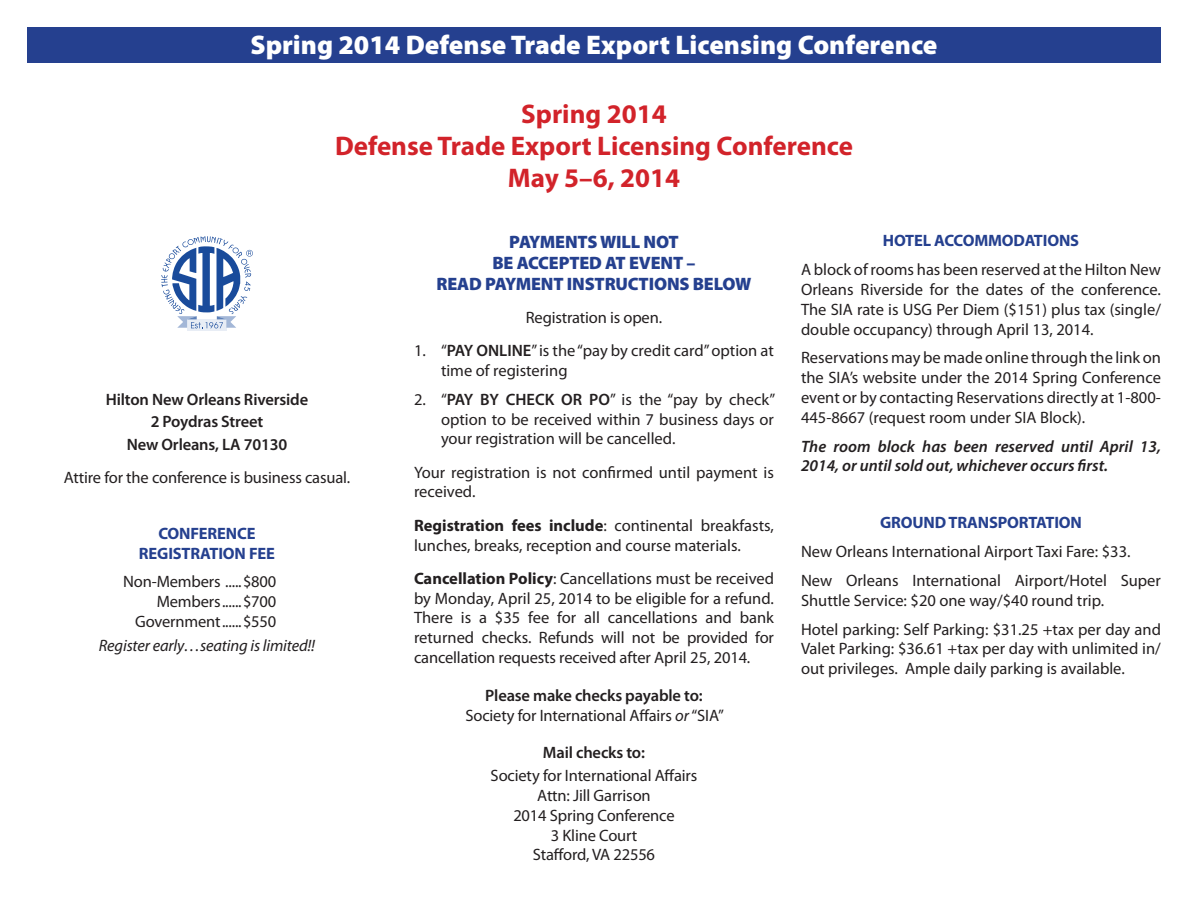
<style>
.page{position:relative;width:1188px;height:918px;background:#fff}
.page>*{position:absolute;margin:0;border:0;box-sizing:border-box;transform-origin:0 0}
.t1{font:700 27px/32.4px "Myriad Pro";color:#d2232a;text-align:center}
.t2{font:900 27px "Myriad Pro";color:#fff}
.t3{font:900 18px/21px "Myriad Pro";letter-spacing:-.01em;color:#25408f;text-align:center}
.t4{font:16.5px/19.8px "Myriad Pro";color:#231f20}
.t5{font:italic 600 16.5px/19.8px "Myriad Pro";color:#231f20}
.t6{font:600 16.5px/22.5px "Myriad Pro";letter-spacing:-.01em;color:#231f20;text-align:center}
.t7{font:700 16.5px/19.8px "Myriad Pro";letter-spacing:-.01em;color:#25408f;text-align:center}
.t8{font:italic 16.5px "Myriad Pro";letter-spacing:-.01em;color:#231f20}
.s1{font-weight:600}
.s2{font-weight:700}
.s3{font-style:italic}
</style>
<div class="page">
<div style="left:27px;top:27px;width:1134px;height:36px;background:#25408f"></div>
<svg style="left:187px;top:328px;width:39px;height:3px"></svg>
<svg style="left:161px;top:236px;width:92px;height:92px"></svg>
<h1 class="t2" style="left:251px;top:27px;width:688px">Spring 2014 Defense Trade Export Licensing Conference</h1>
<h1 class="t1" style="left:335px;top:96px;width:519px">Spring 2014<br>Defense Trade Export Licensing Conference<br>May 5–6, 2014</h1>
<p class="t6" style="left:106px;top:388px;width:204px">Hilton New Orleans Riverside<br>2 Poydras Street<br>New Orleans, LA 70130</p>
<p class="t4" style="left:64px;top:468px;width:288px">Attire for the conference is business casual.</p>
<p class="t7" style="left:139px;top:523px;width:138px">CONFERENCE<br>REGISTRATION FEE</p>
<p class="t4" style="left:123px;top:572px;width:155px;text-align:right">Non-Members .....$800<br>Members......$700<br>Government......$550</p>
<p class="t8" style="left:99px;top:636px;width:218px">Register early…seating is limited!!</p>
<p class="t3" style="left:437px;top:230px;width:316px">PAYMENTS WILL NOT<br>BE ACCEPTED AT EVENT –<br>READ PAYMENT INSTRUCTIONS BELOW</p>
<p class="t4" style="left:526px;top:308px;width:138px">Registration is open.</p>
<p class="t4" style="left:441px;top:341px;width:334px;text-indent:-27px">1. “<span class="s1">PAY ONLINE</span>” is the “pay by credit card” option at time of registering</p>
<p class="t4" style="left:441px;top:390px;width:336px;text-align:justify;text-indent:-27px">2. “<span class="s1">PAY BY CHECK OR PO</span>” is the “pay by check” option to be received within 7 business days or your registration will be cancelled.</p>
<p class="t4" style="left:414px;top:462px;width:362px">Your registration is not confirmed until payment is received.</p>
<p class="t4" style="left:414px;top:516px;width:361px"><span class="s2">Registration fees include</span>: continental breakfasts, lunches, breaks, reception and course materials.</p>
<p class="t4" style="left:414px;top:569px;width:362px;text-align:justify"><span class="s2">Cancellation Policy</span>: Cancellations must be received by Monday, April 25, 2014 to be eligible for a refund.<br>There is a $35 fee for all cancellations and bank returned checks. Refunds will not be provided for cancellation requests received after April 25, 2014.</p>
<p class="t4" style="left:465px;top:686px;width:260px;text-align:center"><span class="s1">Please make checks payable to:<br></span>Society for International Affairs <span class="s3">or</span> “SIA”</p>
<p class="t6" style="left:543px;top:742px;width:104px">Mail checks to:</p>
<p class="t4" style="left:491px;top:766px;width:208px;text-align:center">Society for International Affairs<br>Attn: Jill Garrison<br>2014 Spring Conference<br>3 Kline Court<br>Stafford, VA 22556</p>
<p class="t7" style="left:883px;top:230px;width:198px">HOTEL ACCOMMODATIONS</p>
<p class="t4" style="left:801px;top:260px;width:362px;text-align:justify">A block of rooms has been reserved at the Hilton New Orleans Riverside for the dates of the conference.<br>The SIA rate is USG Per Diem ($151) plus tax (single/ double occupancy) through April 13, 2014.</p>
<p class="t4" style="left:801px;top:348px;width:362px;text-align:justify">Reservations may be made online through the link on the SIA’s website under the 2014 Spring Conference event or by contacting Reservations directly at 1-800- 445-8667 (request room under SIA Block).</p>
<p class="t5" style="left:801px;top:436px;width:362px">The room block has been reserved until April 13,<br>2014, or until sold out, whichever occurs first.</p>
<p class="t7" style="left:880px;top:512px;width:203px">GROUND TRANSPORTATION</p>
<p class="t4" style="left:801px;top:538px;width:361px;line-height:28.8px">New Orleans International Airport Taxi Fare: $33.<br>New Orleans International Airport/Hotel Super</p>
<p class="t4" style="left:801px;top:586px;width:362px;line-height:28.8px">Shuttle Service: $20 one way/$40 round trip.<br>Hotel parking: Self Parking: $31.25 +tax per day and</p>
<p class="t4" style="left:801px;top:639px;width:361px">Valet Parking: $36.61 +tax per day with unlimited in/ out privileges. Ample daily parking is available.</p>
</div>
